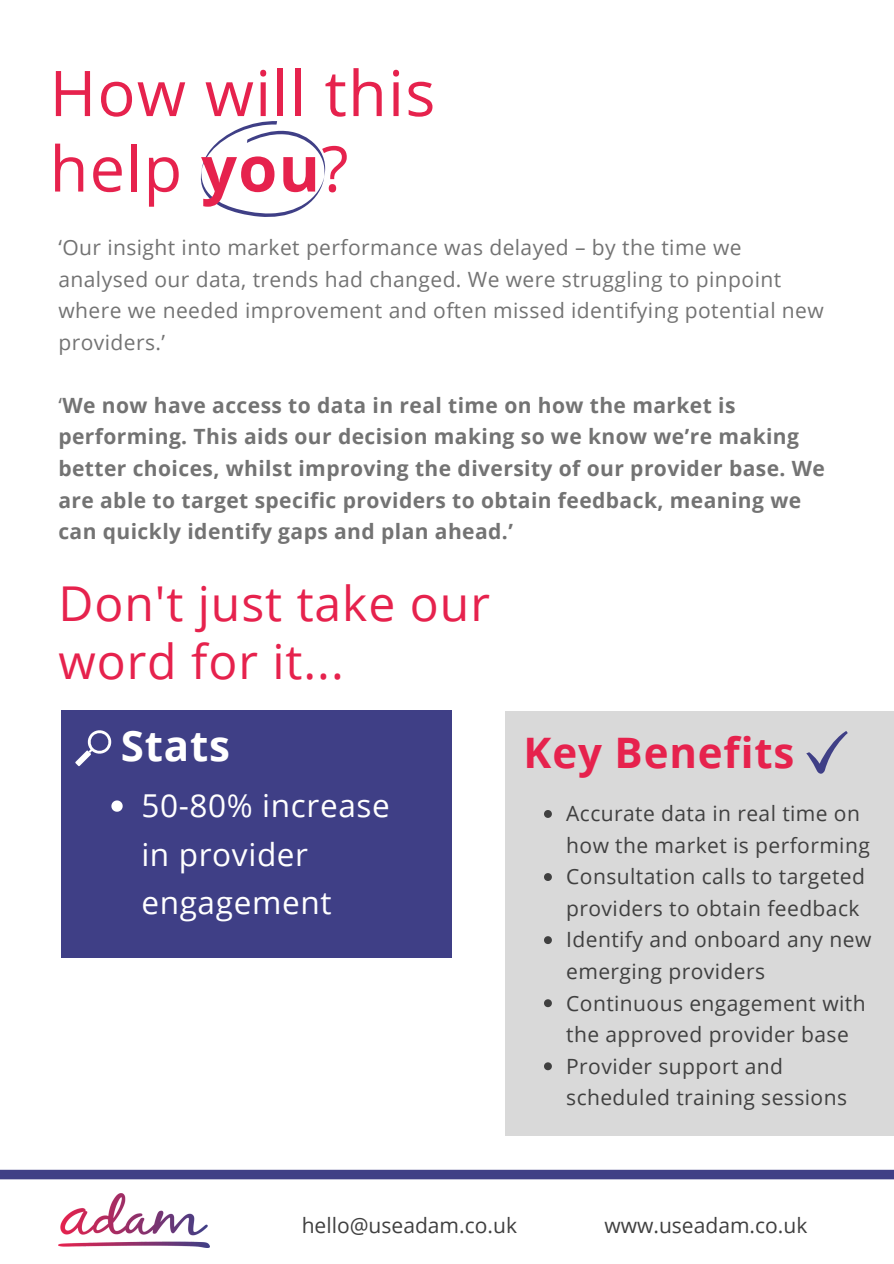
<style>
.page{position:relative;width:894px;height:1264px;background:#fff}
.page>*{position:absolute;margin:0;border:0;box-sizing:border-box;transform-origin:0 0}
.t1{font:63px/75.4px "Open Sans";letter-spacing:.02em;color:#e6224d}
.t2{font:48px/57.4px "Open Sans";letter-spacing:.02em;color:#e6224d}
.t3{font:700 42px "Open Sans";letter-spacing:.02em;color:#e6224d}
.t4{font:700 42px "Open Sans";letter-spacing:.02em;color:#fff}
.t5{font:31.5px/48.4px "Open Sans";letter-spacing:.02em;color:#fff}
.t6{font:700 21px/31.5px "Open Sans";letter-spacing:.02em;color:#737373}
.t7{font:21px/31.5px "Open Sans";letter-spacing:.02em;color:#404040}
.t8{font:21px/31.5px "Open Sans";letter-spacing:.02em;color:#737373}
.t9{font:21px "Open Sans";color:#404040}
.s1{font-weight:700}
.s2{font-weight:400}
</style>
<div class="page">
<div style="left:505px;top:711px;width:388px;height:424px;background:#d9d9d9"></div>
<div style="left:61px;top:710px;width:390px;height:247px;background:#3f3f86"></div>
<svg style="left:0;top:1169px;width:893px;height:10px;background:#4e4e8f"></svg>
<svg style="left:76px;top:730px;width:36px;height:36px"></svg>
<svg style="left:200px;top:121px;width:125px;height:96px"></svg>
<svg style="left:544px;top:810px;width:7px;height:8px"></svg>
<svg style="left:544px;top:873px;width:7px;height:8px"></svg>
<svg style="left:544px;top:936px;width:7px;height:8px"></svg>
<svg style="left:544px;top:999px;width:7px;height:8px"></svg>
<svg style="left:544px;top:1062px;width:7px;height:8px"></svg>
<svg style="left:806px;top:731px;width:41px;height:42px"></svg>
<img style="left:58px;top:1193px;width:151px;height:54px">
<svg style="left:111px;top:800px;width:12px;height:11px"></svg>
<h1 class="t1" style="left:50px;top:54px;width:387px">How will this help <span class="s1">you</span>?</h1>
<p class="t8" style="left:58px;top:231px;width:766px">‘Our insight into market performance was delayed – by the time we analysed our data, trends had changed. We were struggling to pinpoint where we needed improvement and often missed identifying potential new providers.’</p>
<p class="t6" style="left:58px;top:389px;width:768px"><span class="s2">‘</span>We now have access to data in real time on how the market is performing. This aids our decision making so we know we’re making better choices, whilst improving the diversity of our provider base. We are able to target specific providers to obtain feedback, meaning we can quickly identify gaps and plan ahead.’</p>
<h2 class="t2" style="left:58px;top:574px;width:433px">Don't just take our word for it...</h2>
<h3 class="t4" style="left:121px;top:716px;width:111px">Stats</h3>
<h3 class="t3" style="left:523px;top:722px;width:272px">Key Benefits</h3>
<h3 class="t5" style="left:141px;top:781px;width:250px">50-80% increase in provider engagement</h3>
<p class="t7" style="left:566px;top:797px;width:306px">Accurate data in real time on how the market is performing<br>Consultation calls to targeted providers to obtain feedback<br>Identify and onboard any new emerging providers<br>Continuous engagement with the approved provider base<br>Provider support and scheduled training sessions</p>
<p class="t9" style="left:301px;top:1210px;width:217px">hello@useadam.co.uk</p>
<p class="t9" style="left:604px;top:1210px;width:204px">www.useadam.co.uk</p>
</div>
